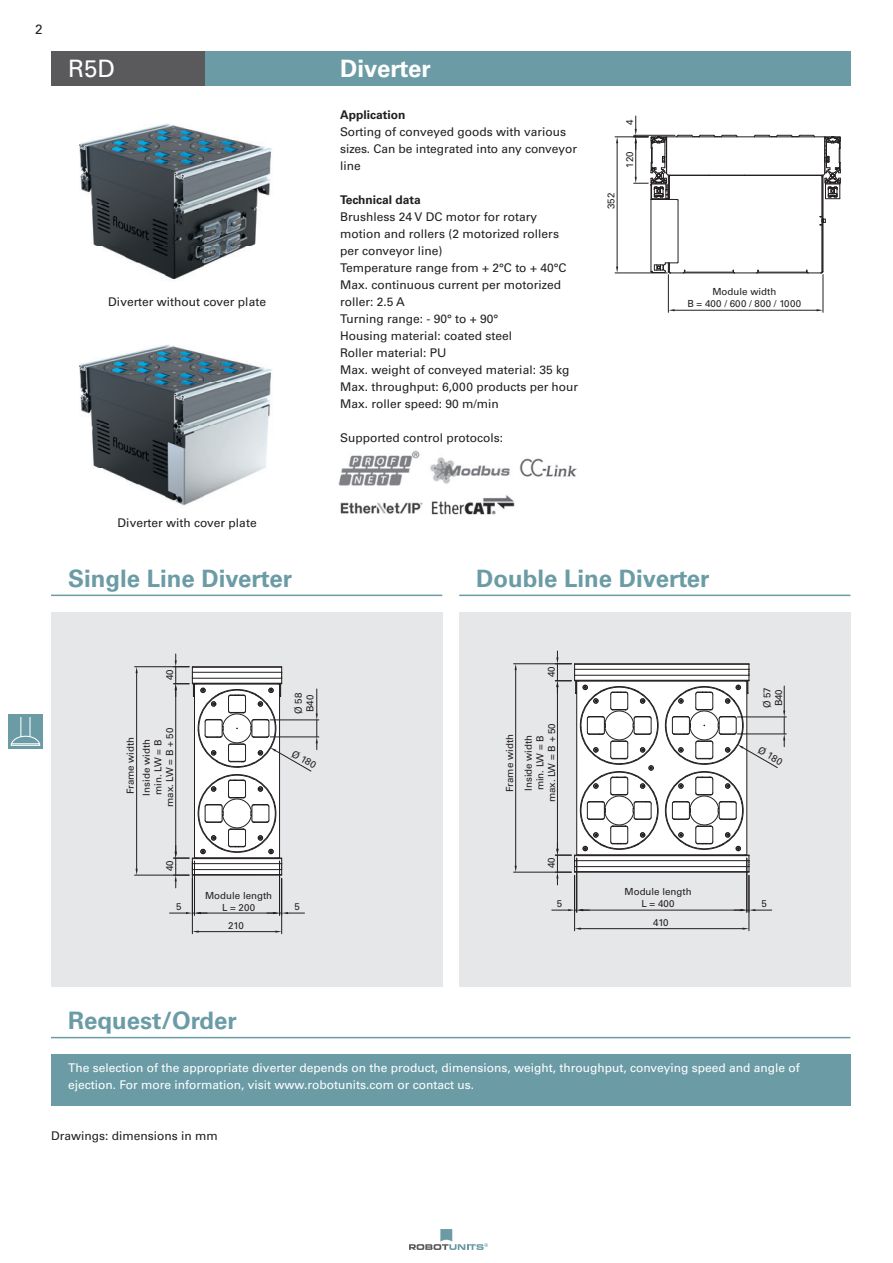
<style>
.page{position:relative;width:893px;height:1263px;background:#fff}
.page>*{position:absolute;margin:0;border:0;box-sizing:border-box;transform-origin:0 0}
.t1{font:700 24px "Univers LT Std";color:#6b9ca6}
.t2{font:700 24px "Univers LT Std";color:#fff}
.t3{font:24px "Univers LT Std";color:#fff}
.t4{font:13.5px "Univers LT Std";color:#231f20}
.t5{font:12px/17px "Univers LT Std";color:#231f20}
.t6{font:12px/17px "Univers LT Std";color:#fff}
.t7{font:700 12px "Univers LT Std";color:#231f20}
.t8{font:9.75px/11.7px "Univers LT Std";color:#231f20;text-align:center}
</style>
<div class="page">
<svg style="left:409px;top:1229px;width:79px;height:21px"></svg>
<div style="left:9px;top:714px;width:34px;height:34px;background:#6b9ca6"></div>
<svg style="left:11px;top:717px;width:29px;height:29px"></svg>
<div style="left:51px;top:612px;width:391px;height:374px;background:#e6e7e9"></div>
<div style="left:459px;top:612px;width:391px;height:374px;background:#e6e7e9"></div>
<img style="left:79px;top:124px;width:193px;height:156px">
<img style="left:79px;top:345px;width:193px;height:161px">
<svg style="left:634px;top:116px;width:207px;height:158px"></svg>
<hr style="left:615px;top:273px;width:52px;height:1px;background:#231f20">
<hr style="left:615px;top:137px;width:33px;height:1px;background:#231f20">
<hr style="left:617px;top:143px;width:1px;height:124px;background:#231f20">
<svg style="left:616px;top:267px;width:2px;height:6px"></svg>
<svg style="left:616px;top:137px;width:2px;height:6px"></svg>
<hr style="left:668px;top:275px;width:1px;height:37px;background:#231f20">
<hr style="left:823px;top:275px;width:1px;height:37px;background:#231f20">
<hr style="left:675px;top:310px;width:142px;height:1px;background:#231f20">
<svg style="left:668px;top:309px;width:7px;height:2px"></svg>
<div style="left:51px;top:51px;width:799px;height:34px;background:#6b9ca6"></div>
<div style="left:51px;top:51px;width:153px;height:34px;background:#5a5a5d"></div>
<hr style="left:51px;top:595px;width:391px;height:1px;background:#6b9ca6">
<hr style="left:459px;top:595px;width:391px;height:1px;background:#6b9ca6">
<div style="left:51px;top:1054px;width:799px;height:52px;background:#6b9ca6"></div>
<hr style="left:51px;top:1037px;width:799px;height:1px;background:#6b9ca6">
<img style="left:431px;top:495px;width:84px;height:20px">
<img style="left:340px;top:502px;width:83px;height:12px">
<img style="left:430px;top:457px;width:80px;height:27px">
<img style="left:338px;top:451px;width:82px;height:35px">
<img style="left:519px;top:458px;width:58px;height:19px">
<hr style="left:135px;top:875px;width:54px;height:1px;background:#231f20">
<hr style="left:135px;top:666px;width:54px;height:1px;background:#231f20">
<hr style="left:136px;top:673px;width:1px;height:196px;background:#231f20">
<hr style="left:192px;top:878px;width:1px;height:56px;background:#231f20">
<hr style="left:281px;top:878px;width:1px;height:56px;background:#231f20">
<hr style="left:199px;top:931px;width:76px;height:1px;background:#231f20">
<svg style="left:192px;top:930px;width:7px;height:3px"></svg>
<svg style="left:275px;top:930px;width:7px;height:3px"></svg>
<hr style="left:201px;top:913px;width:72px;height:1px;background:#231f20">
<hr style="left:194px;top:861px;width:1px;height:54px;background:#231f20">
<svg style="left:170px;top:912px;width:37px;height:2px"></svg>
<hr style="left:279px;top:861px;width:1px;height:54px;background:#231f20">
<svg style="left:267px;top:912px;width:37px;height:2px"></svg>
<hr style="left:270px;top:720px;width:49px;height:1px;background:#231f20">
<hr style="left:270px;top:737px;width:49px;height:1px;background:#231f20">
<svg style="left:174px;top:654px;width:144px;height:234px"></svg>
<hr style="left:574px;top:875px;width:1px;height:56px;background:#231f20">
<hr style="left:749px;top:875px;width:1px;height:56px;background:#231f20">
<hr style="left:581px;top:928px;width:162px;height:1px;background:#231f20">
<svg style="left:575px;top:927px;width:6px;height:3px"></svg>
<svg style="left:743px;top:927px;width:6px;height:3px"></svg>
<hr style="left:583px;top:910px;width:157px;height:1px;background:#231f20">
<hr style="left:746px;top:858px;width:1px;height:54px;background:#231f20">
<svg style="left:734px;top:909px;width:38px;height:2px"></svg>
<hr style="left:576px;top:858px;width:1px;height:54px;background:#231f20">
<svg style="left:552px;top:909px;width:37px;height:2px"></svg>
<hr style="left:514px;top:663px;width:57px;height:1px;background:#231f20">
<hr style="left:514px;top:872px;width:57px;height:1px;background:#231f20">
<hr style="left:515px;top:670px;width:1px;height:196px;background:#231f20">
<hr style="left:737px;top:717px;width:49px;height:1px;background:#231f20">
<hr style="left:737px;top:734px;width:49px;height:1px;background:#231f20">
<svg style="left:555px;top:651px;width:230px;height:234px"></svg>
<p class="t4" style="left:35px;top:21px;width:9px">2</p>
<h1 class="t3" style="left:68px;top:54px;width:48px">R5D</h1>
<h1 class="t2" style="left:340px;top:54px;width:92px">Diverter</h1>
<p class="t5" style="left:108px;top:293px;width:159px">Diverter without cover plate</p>
<p class="t7" style="left:340px;top:108px;width:67px">Application</p>
<p class="t5" style="left:340px;top:123px;width:238px">Sorting of conveyed goods with various sizes. Can be integrated into any conveyor line</p>
<p class="t7" style="left:340px;top:193px;width:82px">Technical data</p>
<p class="t5" style="left:340px;top:208px;width:240px">Brushless 24 V DC motor for rotary motion and rollers (2 motorized rollers per conveyor line)<br>Temperature range from + 2°C to + 40°C<br>Max. continuous current per motorized roller: 2.5 A<br>Turning range: - 90° to + 90°<br>Housing material: coated steel<br>Roller material: PU<br>Max. weight of conveyed material: 35 kg<br>Max. throughput: 6,000 products per hour<br>Max. roller speed: 90 m/min</p>
<p class="t5" style="left:340px;top:430px;width:165px">Supported control protocols:</p>
<p class="t8" style="left:605px;top:209px;width:18px;rotate:-90deg">352</p>
<p class="t8" style="left:624px;top:125px;width:7px;rotate:-90deg">4</p>
<p class="t8" style="left:624px;top:168px;width:18px;rotate:-90deg">120</p>
<p class="t8" style="left:687px;top:286px;width:115px">Module width<br>B = 400 / 600 / 800 / 1000</p>
<p class="t5" style="left:118px;top:515px;width:141px">Diverter with cover plate</p>
<h1 class="t1" style="left:68px;top:564px;width:225px">Single Line Diverter</h1>
<h1 class="t1" style="left:476px;top:564px;width:235px">Double Line Diverter</h1>
<p class="t8" style="left:164px;top:680px;width:12px;rotate:-90deg">40</p>
<p class="t8" style="left:125px;top:794px;width:59px;rotate:-90deg">Frame width</p>
<p class="t8" style="left:140px;top:807px;width:81px;rotate:-90deg">Inside width min. LW = B max. LW = B + 50</p>
<p class="t8" style="left:293px;top:714px;width:23px;text-align:left;rotate:-90deg">Ø 58<br>B40</p>
<p class="t8" style="left:295px;top:748px;width:28px;rotate:30deg">Ø 180</p>
<p class="t8" style="left:164px;top:871px;width:12px;rotate:-90deg">40</p>
<p class="t8" style="left:205px;top:890px;width:69px">Module length</p>
<p class="t8" style="left:176px;top:901px;width:7px">5</p>
<p class="t8" style="left:222px;top:901px;width:35px">L = 200</p>
<p class="t8" style="left:294px;top:901px;width:7px">5</p>
<p class="t8" style="left:228px;top:920px;width:17px">210</p>
<p class="t8" style="left:545px;top:677px;width:12px;rotate:-90deg">40</p>
<p class="t8" style="left:761px;top:708px;width:23px;text-align:left;rotate:-90deg">Ø 57<br>B40</p>
<p class="t8" style="left:522px;top:802px;width:81px;rotate:-90deg">Inside width min. LW = B max. LW = B + 50</p>
<p class="t8" style="left:504px;top:792px;width:59px;rotate:-90deg">Frame width</p>
<p class="t8" style="left:762px;top:744px;width:28px;rotate:30deg">Ø 180</p>
<p class="t8" style="left:545px;top:868px;width:12px;rotate:-90deg">40</p>
<p class="t8" style="left:624px;top:886px;width:69px">Module length</p>
<p class="t8" style="left:557px;top:898px;width:7px">5</p>
<p class="t8" style="left:641px;top:898px;width:35px">L = 400</p>
<p class="t8" style="left:762px;top:898px;width:7px">5</p>
<p class="t8" style="left:653px;top:917px;width:17px">410</p>
<h1 class="t1" style="left:68px;top:1006px;width:170px">Request/Order</h1>
<p class="t6" style="left:68px;top:1059px;width:733px">The selection of the appropriate diverter depends on the product, dimensions, weight, throughput, conveying speed and angle of ejection. For more information, visit www.robotunits.com or contact us.</p>
<p class="t5" style="left:51px;top:1127px;width:168px">Drawings: dimensions in mm</p>
</div>
